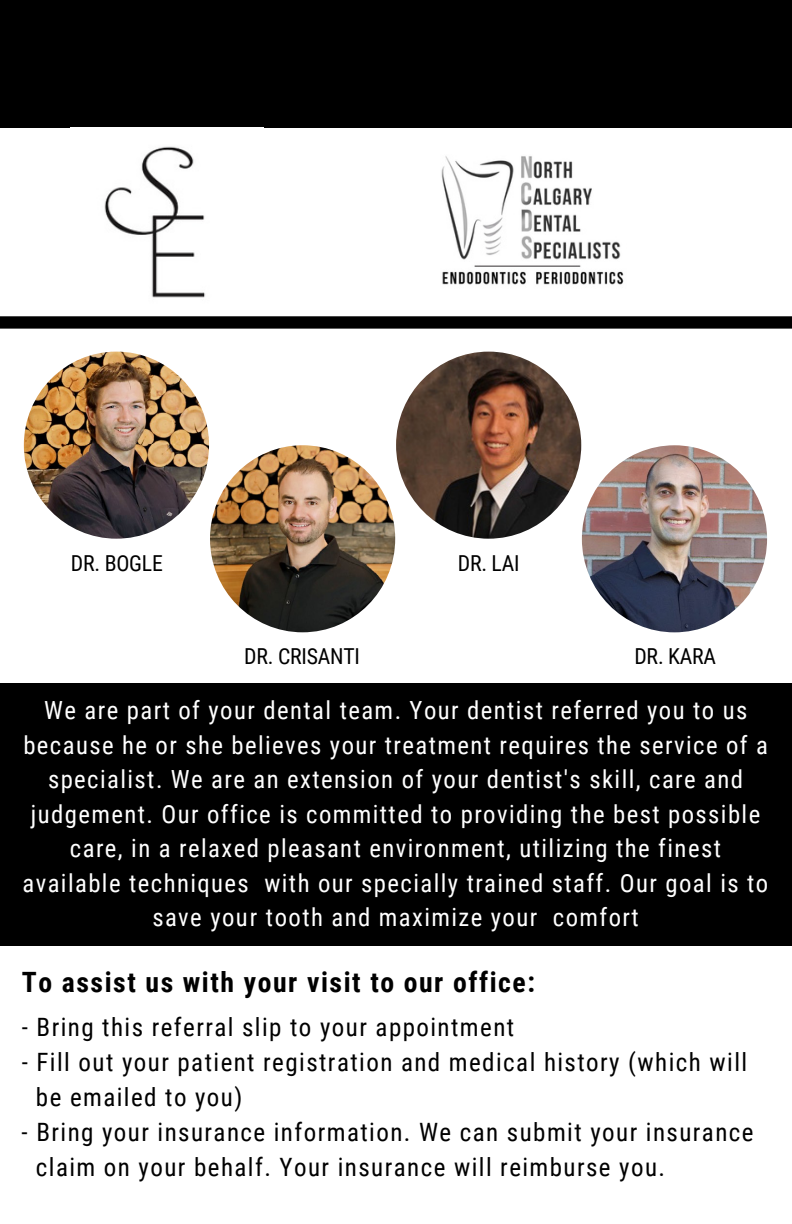
<style>
.page{position:relative;width:792px;height:1224px;background:#fff}
.page>*{position:absolute;margin:0;border:0;box-sizing:border-box;transform-origin:0 0}
.t1{font:700 28px "Roboto Condensed";letter-spacing:.055em;color:#000}
.t2{font:25.2px/34.8px "Roboto Condensed";letter-spacing:.055em;color:#000}
.t3{font:25px/34.6px "Roboto Condensed";letter-spacing:.055em;color:#fff;text-align:center}
.t4{font:22px "Roboto Condensed";letter-spacing:-.01em;color:#000}
</style>
<div class="page">
<img style="left:400px;top:127px;width:266px;height:225px">
<div style="left:0;top:0;width:792px;height:127px;background:#000"></div>
<div style="left:0;top:683px;width:792px;height:263px;background:#000"></div>
<img style="left:104px;top:146px;width:102px;height:152px">
<svg style="left:0;top:316px;width:792px;height:13px;background:#0d0d0d"></svg>
<img style="left:396px;top:352px;width:185px;height:187px">
<img style="left:582px;top:445px;width:185px;height:187px">
<img style="left:24px;top:352px;width:185px;height:187px">
<img style="left:210px;top:445px;width:185px;height:187px">
<p class="t4" style="left:71px;top:548px;width:93px">DR. BOGLE</p>
<p class="t4" style="left:458px;top:547px;width:63px">DR. LAI</p>
<p class="t4" style="left:244px;top:641px;width:117px">DR. CRISANTI</p>
<p class="t4" style="left:634px;top:641px;width:83px">DR. KARA</p>
<p class="t3" style="left:22px;top:692px;width:747px">We are part of your dental team. Your dentist referred you to us because he or she believes your treatment requires the service of a specialist. We are an extension of your dentist's skill, care and judgement. Our office is committed to providing the best possible care, in a relaxed pleasant environment, utilizing the finest available techniques with our specially trained staff. Our goal is to save your tooth and maximize your comfort</p>
<p class="t1" style="left:22px;top:963px;width:515px">To assist us with your visit to our office:</p>
<p class="t2" style="left:22px;top:1009px;width:494px">- Bring this referral slip to your appointment</p>
<p class="t2" style="left:36px;top:1044px;width:713px;text-indent:-14px">- Fill out your patient registration and medical history (which will be emailed to you)</p>
<p class="t2" style="left:36px;top:1114px;width:719px;text-indent:-14px">- Bring your insurance information. We can submit your insurance claim on your behalf. Your insurance will reimburse you.</p>
</div>
